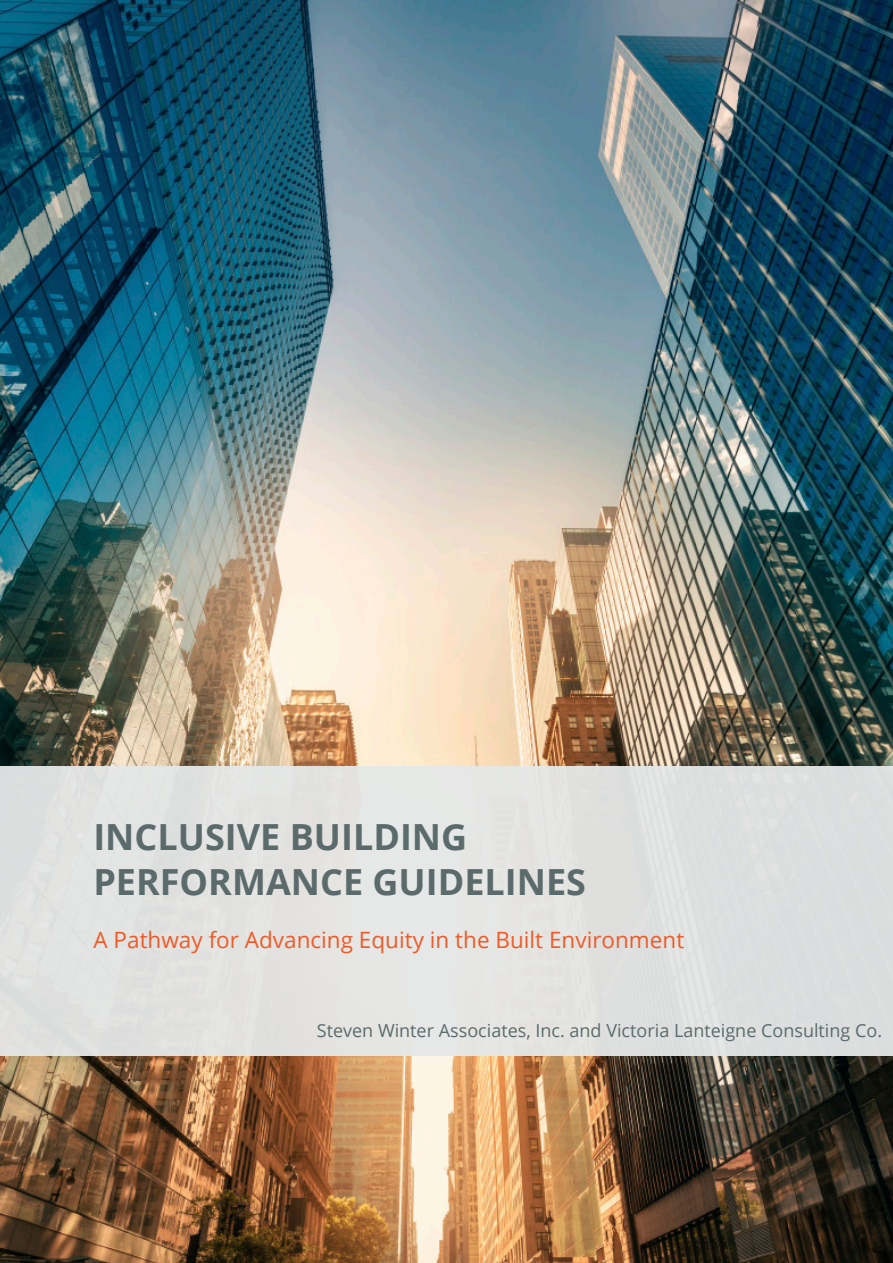
<style>
.page{position:relative;width:893px;height:1263px;background:#fff}
.page>*{position:absolute;margin:0;border:0;box-sizing:border-box;transform-origin:0 0}
.Paragraph_Style_2{font:700 36px/45px "Open Sans";color:#5b6b6b}
.Paragraph_Style_2-2{font:22.5px "Open Sans";color:#f05a28}
.t1{font:18px "Open Sans";color:#5b6b6b}
</style>
<div class="page">
<img style="left:0;top:0;width:893px;height:1263px">
<div style="left:0;top:766px;width:893px;height:290px;background:#e2e2e0"></div>
<p class="Paragraph_Style_2" style="left:93px;top:813px;width:494px">INCLUSIVE BUILDING<br>PERFORMANCE GUIDELINES</p>
<p class="Paragraph_Style_2-2" style="left:94px;top:925px;width:592px">A Pathway for Advancing Equity in the Built Environment</p>
<p class="t1" style="left:317px;top:1018px;width:567px">Steven Winter Associates, Inc. and Victoria Lanteigne Consulting Co.</p>
</div>
